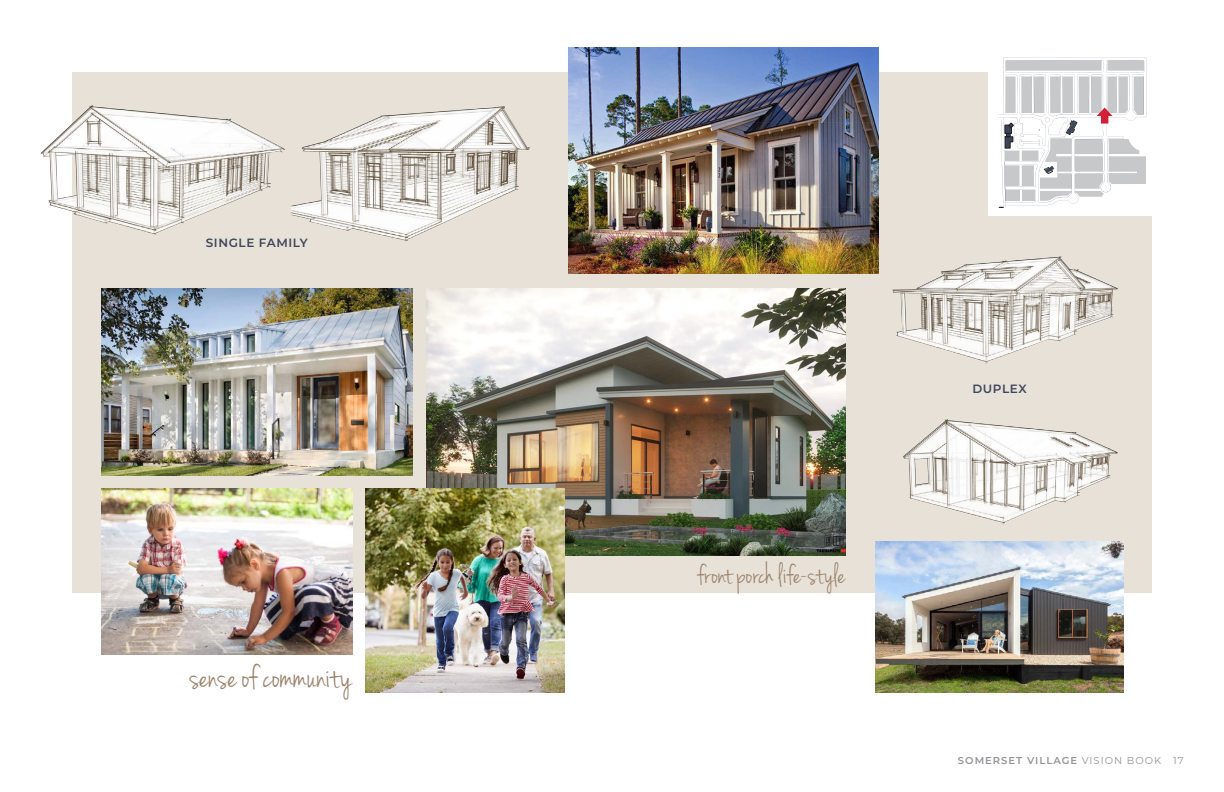
<style>
.page{position:relative;width:1224px;height:792px;background:#fff}
.page>*{position:absolute;margin:0;border:0;box-sizing:border-box;transform-origin:0 0}
.t1{font:36px "Jenna Sue";color:#9a826a}
.t2{font:30px "Jenna Sue";color:#9a826a}
.t3{font:600 12px "Montserrat";letter-spacing:.05em;color:#3d475b}
.t4{font:600 10px "Montserrat";letter-spacing:.1em;color:#939598}
.s1{font-weight:400}
</style>
<div class="page">
<div style="left:72px;top:73px;width:1080px;height:520px;background:#e7e1d8"></div>
<img style="left:426px;top:288px;width:419px;height:267px">
<img style="left:101px;top:489px;width:251px;height:165px">
<img style="left:569px;top:48px;width:309px;height:225px">
<img style="left:101px;top:288px;width:311px;height:187px">
<img style="left:40px;top:105px;width:245px;height:130px">
<img style="left:291px;top:81px;width:278px;height:181px">
<div style="left:988px;top:48px;width:164px;height:168px;background:#fff"></div>
<svg style="left:998px;top:58px;width:148px;height:150px"></svg>
<img style="left:834px;top:399px;width:284px;height:138px">
<img style="left:834px;top:247px;width:284px;height:136px">
<img style="left:876px;top:542px;width:248px;height:151px">
<img style="left:366px;top:489px;width:199px;height:204px">
<p class="t3" style="left:206px;top:234px;width:103px">SINGLE FAMILY</p>
<p class="t1" style="left:190px;top:656px;width:164px">sense of community</p>
<p class="t2" style="left:698px;top:557px;width:149px">front porch life-style</p>
<p class="t3" style="left:972px;top:381px;width:56px">DUPLEX</p>
<p class="t4" style="left:958px;top:753px;width:227px">SOMERSET VILLAGE <span class="s1">VISION BOOK 17</span></p>
</div>
